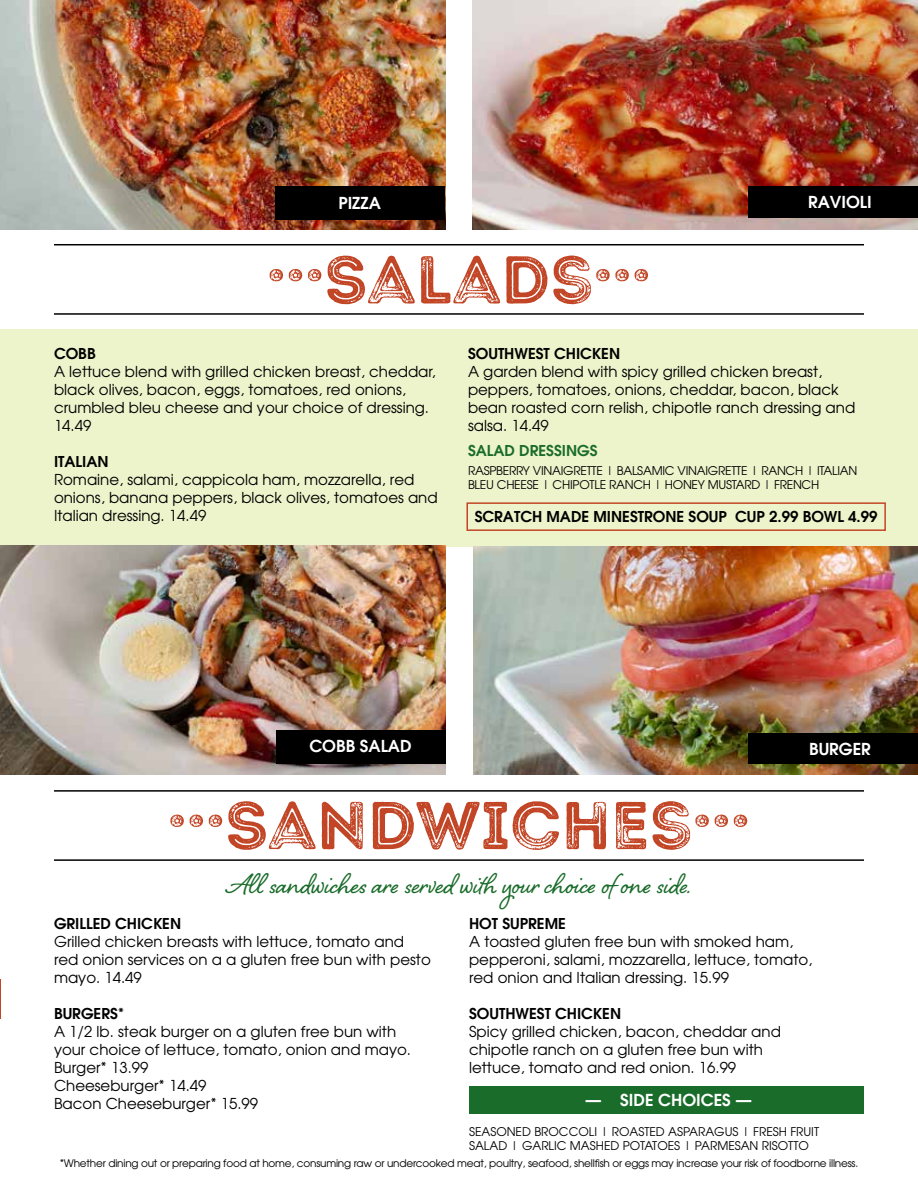
<style>
.page{position:relative;width:918px;height:1188px;background:#fff}
.page>*{position:absolute;margin:0;border:0;box-sizing:border-box;transform-origin:0 0}
.t1{font:67.5px "Intro Rust G Base 2 Line";color:#c24525}
.t2{font:36px "Shelby";color:#1a6c2a}
.t3{font:600 16.5px "Avant Garde";color:#fff}
.t4{font:15px/18px "Avant Garde";color:#000}
.t5{font:600 15px "Avant Garde";color:#000}
.t6{font:600 15px "Avant Garde";color:#1a6c2a}
.t7{font:12px/14.4px "Avant Garde";letter-spacing:-.02em;color:#000}
.t8{font:12px/14.4px "Avant Garde";color:#000}
.t9{font:10.5px "Avant Garde";letter-spacing:-.02em;color:#000}
</style>
<div class="page">
<div style="left:0;top:329px;width:918px;height:218px;background:#edf3cb"></div>
<hr style="left:0;top:979px;width:1px;height:40px;background:#c24525">
<img style="left:473px;top:547px;width:445px;height:227px">
<img style="left:0;top:545px;width:446px;height:229px">
<div style="left:276px;top:730px;width:169px;height:34px;background:#000"></div>
<div style="left:749px;top:734px;width:169px;height:30px;background:#000"></div>
<img style="left:472px;top:0;width:446px;height:229px">
<img style="left:0;top:0;width:446px;height:229px">
<div style="left:748px;top:186px;width:170px;height:32px;background:#000"></div>
<div style="left:275px;top:186px;width:169px;height:34px;background:#000"></div>
<hr style="left:54px;top:790px;width:810px;height:2px;background:#000">
<hr style="left:54px;top:244px;width:810px;height:1px;background:#000">
<hr style="left:54px;top:859px;width:810px;height:2px;background:#000">
<hr style="left:54px;top:313px;width:810px;height:2px;background:#000">
<svg style="left:466px;top:502px;width:420px;height:29px"></svg>
<div style="left:469px;top:1087px;width:395px;height:27px;background:#1a6c2a"></div>
<p class="t3" style="left:338px;top:192px;width:44px">PIZZA</p>
<p class="t3" style="left:808px;top:191px;width:65px">RAVIOLI</p>
<h1 class="t1" style="left:267px;top:226px;width:386px">...SALADS...</h1>
<p class="t5" style="left:54px;top:343px;width:43px">COBB</p>
<p class="t4" style="left:54px;top:362px;width:383px">A lettuce blend with grilled chicken breast, cheddar, black olives, bacon, eggs, tomatoes, red onions, crumbled bleu cheese and your choice of dressing.<br>14.49</p>
<p class="t5" style="left:54px;top:451px;width:56px">ITALIAN</p>
<p class="t4" style="left:54px;top:470px;width:385px">Romaine, salami, cappicola ham, mozzarella, red onions, banana peppers, black olives, tomatoes and<br>Italian dressing. 14.49</p>
<p class="t5" style="left:468px;top:343px;width:154px">SOUTHWEST CHICKEN</p>
<p class="t4" style="left:468px;top:362px;width:389px">A garden blend with spicy grilled chicken breast, peppers, tomatoes, onions, cheddar, bacon, black bean roasted corn relish, chipotle ranch dressing and salsa. 14.49</p>
<p class="t6" style="left:468px;top:441px;width:131px">SALAD DRESSINGS</p>
<p class="t7" style="left:468px;top:463px;width:391px">RASPBERRY VINAIGRETTE | BALSAMIC VINAIGRETTE | RANCH | ITALIAN<br>BLEU CHEESE | CHIPOTLE RANCH | HONEY MUSTARD | FRENCH</p>
<p class="t5" style="left:475px;top:506px;width:404px">SCRATCH MADE MINESTRONE SOUP CUP 2.99 BOWL 4.99</p>
<p class="t3" style="left:309px;top:735px;width:104px">COBB SALAD</p>
<p class="t3" style="left:809px;top:738px;width:63px">BURGER</p>
<h1 class="t1" style="left:168px;top:783px;width:584px">...SANDWICHES...</h1>
<h2 class="t2" style="left:227px;top:859px;width:465px">All sandwiches are served with your choice ofone side.</h2>
<p class="t5" style="left:54px;top:913px;width:129px">GRILLED CHICKEN</p>
<p class="t4" style="left:54px;top:932px;width:378px">Grilled chicken breasts with lettuce, tomato and red onion services on a a gluten free bun with pesto mayo. 14.49</p>
<p class="t5" style="left:54px;top:1003px;width:72px">BURGERS*</p>
<p class="t4" style="left:54px;top:1022px;width:359px">A 1/2 lb. steak burger on a gluten free bun with your choice of lettuce, tomato, onion and mayo.<br>Burger* 13.99<br>Cheeseburger* 14.49<br>Bacon Cheeseburger* 15.99</p>
<p class="t5" style="left:469px;top:913px;width:98px">HOT SUPREME</p>
<p class="t4" style="left:469px;top:932px;width:345px">A toasted gluten free bun with smoked ham, pepperoni, salami, mozzarella, lettuce, tomato, red onion and Italian dressing. 15.99</p>
<p class="t5" style="left:469px;top:1003px;width:154px">SOUTHWEST CHICKEN</p>
<p class="t4" style="left:469px;top:1022px;width:313px">Spicy grilled chicken, bacon, cheddar and chipotle ranch on a gluten free bun with lettuce, tomato and red onion. 16.99</p>
<p class="t3" style="left:585px;top:1089px;width:168px">— SIDE CHOICES —</p>
<p class="t8" style="left:469px;top:1124px;width:352px">SEASONED BROCCOLI | ROASTED ASPARAGUS | FRESH FRUIT<br>SALAD | GARLIC MASHED POTATOES | PARMESAN RISOTTO</p>
<p class="t9" style="left:60px;top:1157px;width:800px">*Whether dining out or preparing food at home, consuming raw or undercooked meat, poultry, seafood, shellfish or eggs may increase your risk of foodborne illness.</p>
</div>
